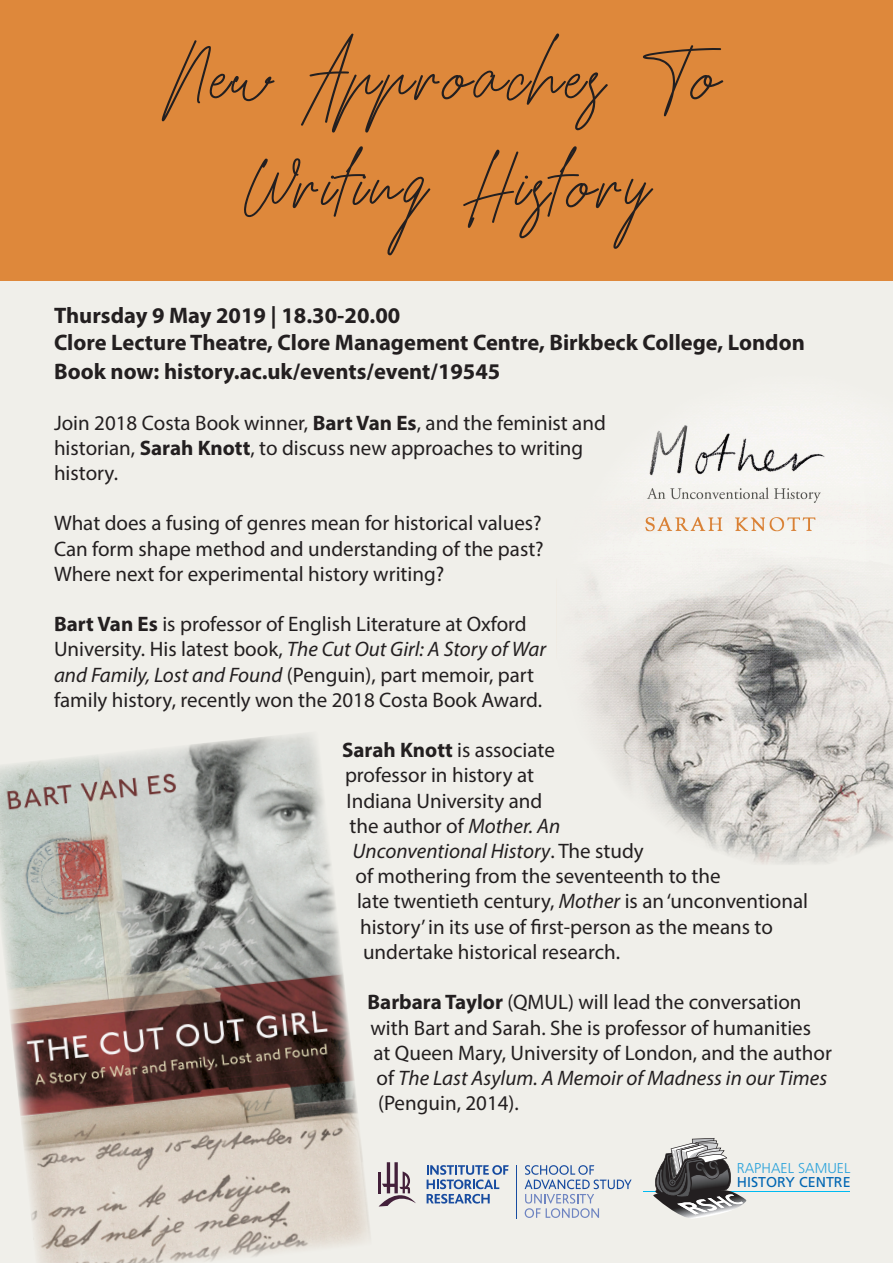
<style>
.page{position:relative;width:893px;height:1263px;background:#fff}
.page>*{position:absolute;margin:0;border:0;box-sizing:border-box;transform-origin:0 0}
.t1{font:76.5px "Hamillton Demo";letter-spacing:.05em;color:#231f20;scale:1.07 1}
.t2{font:700 22.5px "Myriad Pro";color:#231f20}
.t3{font:21px/25.2px "Myriad Pro";color:#231f20}
.t4{font:italic 21px "Myriad Pro";color:#231f20}
.t5{font:300 14.25px/13.5px "Frutiger";color:#2aa2db}
.s1{font-weight:700}
.s2{font-style:italic}
.s3{font-style:normal}
.s4{font-weight:400;color:#0166b3}
</style>
<div class="page">
<div style="left:0;top:281px;width:893px;height:982px;background:#f0efea"></div>
<div style="left:0;top:0;width:893px;height:281px;background:#de883b"></div>
<img style="left:0;top:731px;width:372px;height:532px">
<img style="left:556px;top:372px;width:337px;height:493px">
<svg style="left:379px;top:1162px;width:37px;height:44px;background:#bcb1b5"></svg>
<hr style="left:378px;top:1172px;width:3px;height:21px;background:#43203a">
<svg style="left:427px;top:1165px;width:82px;height:38px;background:#acbcd2"></svg>
<svg style="left:525px;top:1165px;width:107px;height:53px;background:#d0d6df"></svg>
<hr style="left:516px;top:1164px;width:1px;height:54px;background:#184ca0">
<hr style="left:643px;top:1190px;width:207px;height:1px;background:#00baf1">
<svg style="left:652px;top:1138px;width:94px;height:81px;background:#959493"></svg>
<p class="t1" style="left:174px;top:30px;width:511px">New Approaches To</p>
<p class="t1" style="left:244px;top:138px;width:379px">Writing History</p>
<p class="t2" style="left:54px;top:301px;width:348px">Thursday 9 May 2019 | 18.30-20.00</p>
<p class="t2" style="left:54px;top:328px;width:752px">Clore Lecture Theatre, Clore Management Centre, Birkbeck College, London</p>
<p class="t2" style="left:54px;top:357px;width:448px">Book now: history.ac.uk/events/event/19545</p>
<p class="t3" style="left:54px;top:410px;width:553px">Join 2018 Costa Book winner, <span class="s1">Bart Van Es</span>, and the feminist and historian, <span class="s1">Sarah Knott</span>, to discuss new approaches to writing history.</p>
<p class="t3" style="left:54px;top:510px;width:491px;text-align:justify">What does a fusing of genres mean for historical values?<br>Can form shape method and understanding of the past?<br>Where next for experimental history writing?</p>
<p class="t3" style="left:54px;top:611px;width:494px"><span class="s1">Bart Van Es</span> is professor of English Literature at Oxford University. His latest book, <span class="s2">The Cut Out Girl: A Story of War and Family, Lost and Found</span> (Penguin), part memoir, part family history, recently won the 2018 Costa Book Award.</p>
<p class="t3" style="left:342px;top:737px;width:214px"><span class="s1">Sarah Knott</span> is associate</p>
<p class="t3" style="left:345px;top:762px;width:190px">professor in history at</p>
<p class="t3" style="left:346px;top:788px;width:197px">Indiana University and</p>
<p class="t3" style="left:350px;top:813px;width:212px">the author of <span class="s2">Mother. An</span></p>
<p class="t4" style="left:352px;top:838px;width:293px">Unconventional History<span class="s3">. The study</span></p>
<p class="t3" style="left:356px;top:863px;width:367px">of mothering from the seventeenth to the</p>
<p class="t3" style="left:357px;top:888px;width:453px">late twentieth century, <span class="s2">Mother</span> is an ‘unconventional</p>
<p class="t3" style="left:360px;top:914px;width:414px">history’ in its use of first-person as the means to</p>
<p class="t3" style="left:363px;top:939px;width:259px">undertake historical research.</p>
<p class="t3" style="left:368px;top:989px;width:435px"><span class="s1">Barbara Taylor</span> (QMUL) will lead the conversation</p>
<p class="t3" style="left:370px;top:1014px;width:442px">with Bart and Sarah. She is professor of humanities</p>
<p class="t3" style="left:374px;top:1040px;width:460px">at Queen Mary, University of London, and the author</p>
<p class="t4" style="left:376px;top:1065px;width:452px"><span class="s3">of</span> The Last Asylum. A Memoir of Madness in our Times</p>
<p class="t3" style="left:378px;top:1090px;width:142px">(Penguin, 2014).</p>
<p class="t5" style="left:737px;top:1161px;width:115px">RAPHAEL SAMUEL<br><span class="s4">HISTORY CENTRE</span></p>
</div>
